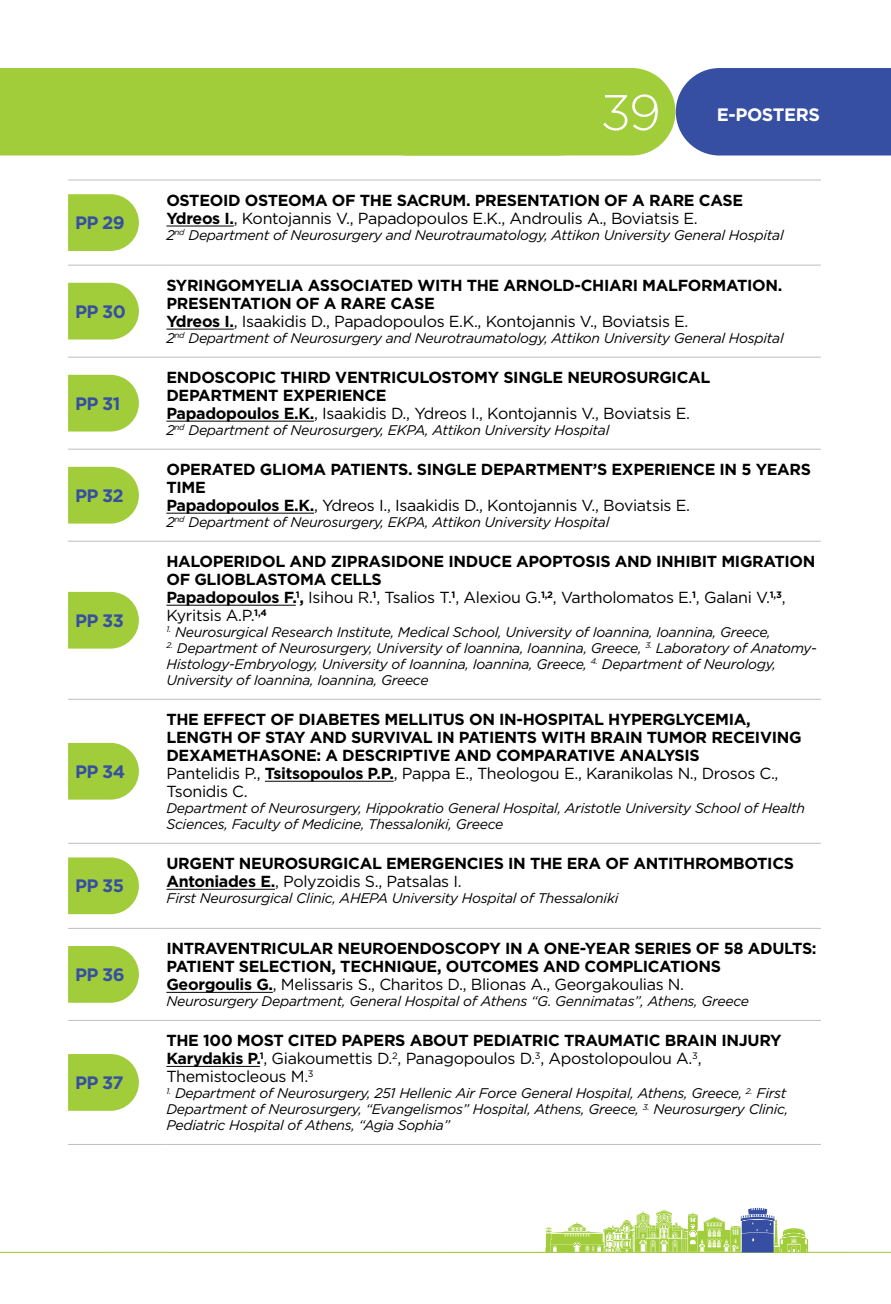
<style>
.page{position:relative;width:891px;height:1304px;background:#fff}
.page>*{position:absolute;margin:0;border:0;box-sizing:border-box;transform-origin:0 0}
.t1{font:300 50px "Gotham Greek";color:#fff}
.t2{font:700 18px "Gotham Greek";letter-spacing:-.035em;color:#374fa2}
.t3{font:700 18px "Gotham Greek";letter-spacing:-.02em;color:#fff}
.t4{font:700 16px/18px "Gotham Greek";letter-spacing:-.02em;color:#000}
.t5{font:italic 14px/16px "Gotham Greek";letter-spacing:-.02em;color:#000}
.s1{font-weight:400}
</style>
<div class="page">
<div style="left:0;top:68px;width:401px;height:88px;background:#a1cd3a"></div>
<div style="left:364px;top:68px;width:311px;height:88px;background:#a1cd3a;border-radius:44px"></div>
<div style="left:675px;top:68px;width:215px;height:88px;background:#374fa2"></div>
<hr style="left:0;top:1252px;width:890px;height:1px;background:#a1cd3a">
<svg style="left:0;top:1208px;width:850px;height:44px"></svg>
<hr style="left:68px;top:180px;width:98px;height:1px;background:#bcbec0">
<hr style="left:166px;top:180px;width:654px;height:1px;background:#bcbec0">
<hr style="left:68px;top:265px;width:98px;height:1px;background:#bcbec0">
<hr style="left:166px;top:265px;width:654px;height:1px;background:#bcbec0">
<hr style="left:68px;top:357px;width:98px;height:1px;background:#bcbec0">
<hr style="left:166px;top:357px;width:654px;height:1px;background:#bcbec0">
<hr style="left:68px;top:449px;width:98px;height:1px;background:#bcbec0">
<hr style="left:166px;top:449px;width:654px;height:1px;background:#bcbec0">
<hr style="left:68px;top:541px;width:98px;height:1px;background:#bcbec0">
<hr style="left:166px;top:541px;width:654px;height:1px;background:#bcbec0">
<hr style="left:68px;top:699px;width:98px;height:1px;background:#bcbec0">
<hr style="left:166px;top:699px;width:654px;height:1px;background:#bcbec0">
<hr style="left:68px;top:843px;width:98px;height:1px;background:#bcbec0">
<hr style="left:166px;top:843px;width:654px;height:1px;background:#bcbec0">
<hr style="left:68px;top:928px;width:98px;height:1px;background:#bcbec0">
<hr style="left:166px;top:928px;width:654px;height:1px;background:#bcbec0">
<hr style="left:68px;top:1020px;width:98px;height:1px;background:#bcbec0">
<hr style="left:166px;top:1020px;width:654px;height:1px;background:#bcbec0">
<hr style="left:68px;top:1144px;width:98px;height:1px;background:#bcbec0">
<hr style="left:166px;top:1144px;width:654px;height:1px;background:#bcbec0">
<svg style="left:68px;top:194px;width:71px;height:57px;background:#a9d14c"></svg>
<hr style="left:166px;top:226px;width:68px;height:1px;background:#000">
<svg style="left:68px;top:283px;width:71px;height:57px;background:#a9d14c"></svg>
<hr style="left:166px;top:329px;width:68px;height:1px;background:#000">
<svg style="left:68px;top:375px;width:71px;height:57px;background:#a9d14c"></svg>
<hr style="left:166px;top:421px;width:148px;height:1px;background:#000">
<svg style="left:68px;top:467px;width:71px;height:57px;background:#a9d14c"></svg>
<hr style="left:166px;top:513px;width:148px;height:1px;background:#000">
<svg style="left:68px;top:592px;width:71px;height:57px;background:#a9d14c"></svg>
<hr style="left:166px;top:605px;width:129px;height:1px;background:#000">
<svg style="left:68px;top:743px;width:71px;height:57px;background:#a9d14c"></svg>
<hr style="left:265px;top:781px;width:128px;height:1px;background:#000">
<svg style="left:68px;top:857px;width:71px;height:57px;background:#a9d14c"></svg>
<hr style="left:166px;top:889px;width:109px;height:1px;background:#000">
<svg style="left:68px;top:946px;width:71px;height:57px;background:#a9d14c"></svg>
<hr style="left:166px;top:992px;width:107px;height:1px;background:#000">
<svg style="left:68px;top:1054px;width:71px;height:57px;background:#a9d14c"></svg>
<hr style="left:166px;top:1066px;width:94px;height:1px;background:#000">
<p class="t2" style="left:75px;top:212px;width:51px">PP 29</p>
<p class="t2" style="left:75px;top:301px;width:52px">PP 30</p>
<p class="t2" style="left:75px;top:393px;width:47px">PP 31</p>
<p class="t2" style="left:75px;top:485px;width:50px">PP 32</p>
<p class="t2" style="left:75px;top:610px;width:50px">PP 33</p>
<p class="t2" style="left:75px;top:761px;width:52px">PP 34</p>
<p class="t2" style="left:75px;top:876px;width:50px">PP 35</p>
<p class="t2" style="left:75px;top:964px;width:51px">PP 36</p>
<p class="t2" style="left:75px;top:1072px;width:50px">PP 37</p>
<h1 class="t1" style="left:600px;top:85px;width:62px">39</h1>
<p class="t3" style="left:716px;top:104px;width:105px">E-POSTERS</p>
<p class="t4" style="left:166px;top:191px;width:578px">OSTEOID OSTEOMA OF THE SACRUM. PRESENTATION OF A RARE CASE<br>Ydreos I.<span class="s1">, Kontojannis V., Papadopoulos E.K., Androulis A., Boviatsis E.</span></p>
<p class="t5" style="left:166px;top:227px;width:618px">2<sup>nd</sup> Department of Neurosurgery and Neurotraumatology, Attikon University General Hospital</p>
<p class="t4" style="left:166px;top:276px;width:617px">SYRINGOMYELIA ASSOCIATED WITH THE ARNOLD-CHIARI MALFORMATION.<br>PRESENTATION OF A RARE CASE<br>Ydreos I.<span class="s1">, Isaakidis D., Papadopoulos E.K., Kontojannis V., Boviatsis E.</span></p>
<p class="t5" style="left:166px;top:330px;width:618px">2<sup>nd</sup> Department of Neurosurgery and Neurotraumatology, Attikon University General Hospital</p>
<p class="t4" style="left:166px;top:368px;width:545px">ENDOSCOPIC THIRD VENTRICULOSTOMY SINGLE NEUROSURGICAL<br>DEPARTMENT EXPERIENCE<br>Papadopoulos E.K.<span class="s1">, Isaakidis D., Ydreos I., Kontojannis V., Boviatsis E.</span></p>
<p class="t5" style="left:166px;top:422px;width:444px">2<sup>nd</sup> Department of Neurosurgery, EKPA, Attikon University Hospital</p>
<p class="t4" style="left:166px;top:460px;width:646px">OPERATED GLIOMA PATIENTS. SINGLE DEPARTMENT’S EXPERIENCE IN 5 YEARS<br>TIME<br>Papadopoulos E.K.<span class="s1">, Ydreos I., Isaakidis D., Kontojannis V., Boviatsis E.</span></p>
<p class="t5" style="left:166px;top:514px;width:444px">2<sup>nd</sup> Department of Neurosurgery, EKPA, Attikon University Hospital</p>
<p class="t4" style="left:166px;top:552px;width:650px">HALOPERIDOL AND ZIPRASIDONE INDUCE APOPTOSIS AND INHIBIT MIGRATION OF GLIOBLASTOMA CELLS<br>Papadopoulos F.<sup>1</sup>, <span class="s1">Isihou R.</span><sup>1</sup><span class="s1">, Tsalios T.</span><sup>1</sup><span class="s1">, Alexiou G.</span><sup>1,2</sup><span class="s1">, Vartholomatos E.</span><sup>1</sup><span class="s1">, Galani V.</span><sup>1,3</sup><span class="s1">, Kyritsis A.P.</span><sup>1,4</sup></p>
<p class="t5" style="left:166px;top:624px;width:605px"><sup>1.</sup> Neurosurgical Research Institute, Medical School, University of Ioannina, Ioannina, Greece,</p>
<p class="t5" style="left:166px;top:640px;width:651px"><sup>2.</sup> Department of Neurosurgery, University of Ioannina, Ioannina, Greece, <sup>3.</sup> Laboratory of Anatomy-<br>Histology-Embryology, University of Ioannina, Ioannina, Greece, <sup>4.</sup> Department of Neurology,<br>University of Ioannina, Ioannina, Greece</p>
<p class="t4" style="left:166px;top:710px;width:636px">THE EFFECT OF DIABETES MELLITUS ON IN-HOSPITAL HYPERGLYCEMIA, LENGTH OF STAY AND SURVIVAL IN PATIENTS WITH BRAIN TUMOR RECEIVING DEXAMETHASONE: A DESCRIPTIVE AND COMPARATIVE ANALYSIS<br><span class="s1">Pantelidis P.,</span> Tsitsopoulos P.P.<span class="s1">, Pappa E., Theologou E., Karanikolas N., Drosos C., Tsonidis C.</span></p>
<p class="t5" style="left:166px;top:800px;width:640px">Department of Neurosurgery, Hippokratio General Hospital, Aristotle University School of Health<br>Sciences, Faculty of Medicine, Thessaloniki, Greece</p>
<p class="t4" style="left:166px;top:854px;width:629px">URGENT NEUROSURGICAL EMERGENCIES IN THE ERA OF ANTITHROMBOTICS<br>Antoniades E.<span class="s1">, Polyzoidis S., Patsalas I.</span></p>
<p class="t5" style="left:166px;top:890px;width:453px">First Neurosurgical Clinic, AHEPA University Hospital of Thessaloniki</p>
<p class="t4" style="left:166px;top:939px;width:651px">INTRAVENTRICULAR NEUROENDOSCOPY IN A ONE-YEAR SERIES OF 58 ADULTS:<br>PATIENT SELECTION, TECHNIQUE, OUTCOMES AND COMPLICATIONS<br>Georgoulis G.<span class="s1">, Melissaris S., Charitos D., Blionas A., Georgakoulias N.</span></p>
<p class="t5" style="left:166px;top:993px;width:584px">Neurosurgery Department, General Hospital of Athens “G. Gennimatas”, Athens, Greece</p>
<p class="t4" style="left:166px;top:1031px;width:616px">THE 100 MOST CITED PAPERS ABOUT PEDIATRIC TRAUMATIC BRAIN INJURY<br>Karydakis P.<sup>1</sup><span class="s1">, Giakoumettis D.</span><sup>2</sup><span class="s1">, Panagopoulos D.</span><sup>3</sup><span class="s1">, Apostolopoulou A.</span><sup>3</sup><span class="s1">,<br>Themistocleous M.</span><sup>3</sup></p>
<p class="t5" style="left:166px;top:1085px;width:623px"><sup>1.</sup> Department of Neurosurgery, 251 Hellenic Air Force General Hospital, Athens, Greece, <sup>2.</sup> First<br>Department of Neurosurgery, “Evangelismos” Hospital, Athens, Greece, <sup>3.</sup> Neurosurgery Clinic,<br>Pediatric Hospital of Athens, “Agia Sophia”</p>
</div>
